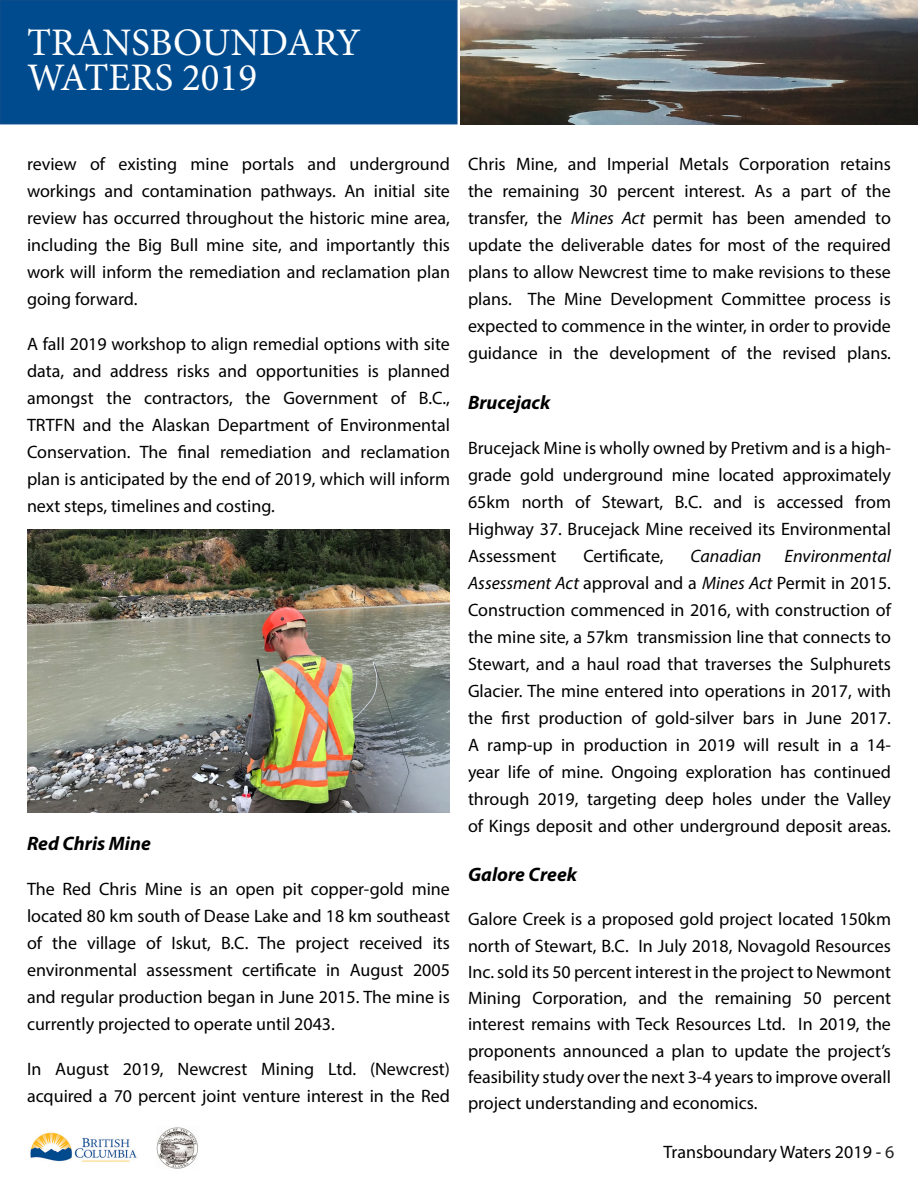
<style>
.page{position:relative;width:918px;height:1188px;background:#fff}
.page>*{position:absolute;margin:0;border:0;box-sizing:border-box;transform-origin:0 0}
.t1{font:39px/34.5px "Minion Pro";color:#fff}
.t2{font:italic 700 19.5px "Myriad Pro";color:#000}
.t3{font:18px/27px "Myriad Pro";color:#000;text-align:justify}
.t4{font:italic 18px "Myriad Pro";color:#000}
.s1{font-style:italic}
.s2{color:#231f20}
</style>
<div class="page">
<img style="left:156px;top:1127px;width:42px;height:41px">
<div style="left:0;top:0;width:458px;height:124px;background:#004b8d;border:2px solid #0b4c8c"></div>
<img style="left:30px;top:1132px;width:107px;height:30px">
<img style="left:460px;top:0;width:458px;height:124px">
<img style="left:27px;top:530px;width:423px;height:282px">
<h1 class="t1" style="left:27px;top:26px;width:335px">TRANSBOUNDARY<br>WATERS 2019</h1>
<p class="t3" style="left:27px;top:150px;width:425px">review of existing mine portals and underground workings and contamination pathways. An initial site review has occurred throughout the historic mine area, including the Big Bull mine site, and importantly this work will inform the remediation and reclamation plan going forward.</p>
<p class="t3" style="left:27px;top:330px;width:425px">A fall 2019 workshop to align remedial options with site data, and address risks and opportunities is planned amongst the contractors, the Government of B.C., TRTFN and the Alaskan Department of Environmental Conservation. The final remediation and reclamation plan is anticipated by the end of 2019, which will inform next steps, timelines and costing.</p>
<p class="t2" style="left:27px;top:830px;width:125px">Red Chris Mine</p>
<p class="t3" style="left:27px;top:875px;width:425px">The Red Chris Mine is an open pit copper-gold mine located 80 km south of Dease Lake and 18 km southeast of the village of Iskut, B.C. The project received its environmental assessment certificate in August 2005 and regular production began in June 2015. The mine is currently projected to operate until 2043.</p>
<p class="t3" style="left:27px;top:1055px;width:425px">In August 2019, Newcrest Mining Ltd. (Newcrest) acquired a 70 percent joint venture interest in the Red</p>
<p class="t3" style="left:468px;top:150px;width:425px">Chris Mine, and Imperial Metals Corporation retains the remaining 30 percent interest. As a part of the transfer, the <span class="s1">Mines Act</span> permit has been amended to update the deliverable dates for most of the required plans to allow Newcrest time to make revisions to these plans. The Mine Development Committee process is expected to commence in the winter, in order to provide guidance in the development of the revised plans.</p>
<p class="t2" style="left:468px;top:389px;width:84px">Brucejack</p>
<p class="t3" style="left:468px;top:434px;width:425px">Brucejack Mine is wholly owned by Pretivm and is a high&shy;grade gold underground mine located approximately 65km north of Stewart, B.C. and is accessed from Highway 37. Brucejack Mine received its Environmental Assessment</p>
<p class="t3" style="left:583px;top:542px;width:82px">Certificate,</p>
<p class="t4" style="left:691px;top:544px;width:72px">Canadian</p>
<p class="t3" style="left:468px;top:542px;width:425px;text-indent:317px"><span class="s1">Environmental Assessment Act</span> approval and a <span class="s1">Mines Act</span> Permit in 2015.<br>Construction commenced in 2016, with construction of the mine site, a 57km transmission line that connects to Stewart, and a haul road that traverses the Sulphurets Glacier. The mine entered into operations in 2017, with the first production of gold-silver bars in June 2017.<br>A ramp-up in production in 2019 will result in a 14- year life of mine. Ongoing exploration has continued through 2019, targeting deep holes under the Valley of Kings deposit and other underground deposit areas.</p>
<p class="t2" style="left:468px;top:862px;width:111px">Galore Creek</p>
<p class="t3" style="left:468px;top:906px;width:425px;line-height:26.2px">Galore Creek is a proposed gold project located 150km north of Stewart, B.C. In July 2018, Novagold Resources Inc. sold its 50 percent interest in the project to Newmont Mining Corporation, and the remaining 50 percent interest remains with Teck Resources Ltd. In 2019, the proponents announced a plan to update the project’s feasibility study over the next 3-4 years to improve overall project understanding and economics.</p>
<p class="t3" style="left:663px;top:1138px;width:232px">Transboundary Waters 2019 - <span class="s2">6</span></p>
</div>
